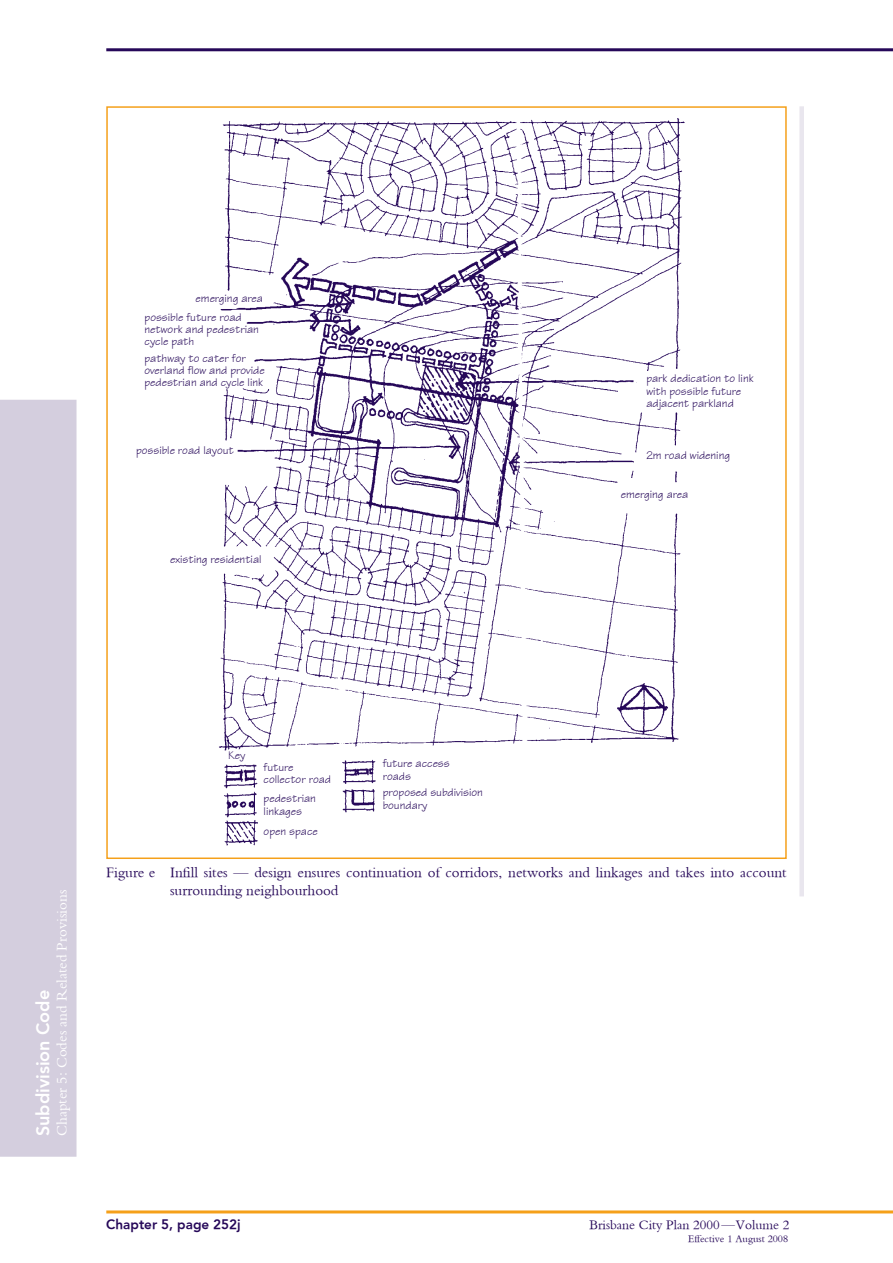
<style>
.page{position:relative;width:893px;height:1263px;background:#fff}
.page>*{position:absolute;margin:0;border:0;box-sizing:border-box;transform-origin:0 0}
.t1{font:800 18px "H Avenir";color:#fff}
.t2{font:15px/18px "Bembo";color:#260859}
.t3{font:15px "Bembo";color:#fff}
.t4{font:13.5px "Bembo";color:#260859}
.t5{font:800 13.5px "H Avenir";color:#260859}
.t6{font:12px/12.3px "Technical Plain";color:#260859}
.t7{font:10.5px "Bembo";color:#260859}
</style>
<div class="page">
<div style="left:0;top:400px;width:77px;height:757px;background:#d4cede"></div>
<hr style="left:106px;top:1210px;width:787px;height:3px;background:#f5a01a">
<hr style="left:106px;top:48px;width:787px;height:3px;background:#260859">
<div style="left:799px;top:106px;width:5px;height:790px;background:#e9e6ee"></div>
<img style="left:219px;top:118px;width:466px;height:728px">
<p class="t6" style="left:145px;top:289px;width:120px;line-height:18.5px;text-indent:51px">emerging area possible future road</p>
<p class="t6" style="left:145px;top:323px;width:116px">network and pedestrian cycle path</p>
<p class="t6" style="left:144px;top:352px;width:122px">pathway to cater for overland flow and provide pedestrian and cycle link</p>
<p class="t6" style="left:136px;top:444px;width:99px">possible road layout</p>
<p class="t6" style="left:170px;top:553px;width:93px">existing residential</p>
<p class="t6" style="left:646px;top:372px;width:109px">park dedication to link with possible future adjacent parkland</p>
<p class="t6" style="left:646px;top:449px;width:85px">2m road widening</p>
<p class="t6" style="left:621px;top:488px;width:69px">emerging area</p>
<p class="t3" style="left:53px;top:1136px;width:248px;rotate:-90deg">Chapter 5: Codes and Related Provisions</p>
<h1 class="t1" style="left:32px;top:1136px;width:148px;rotate:-90deg">Subdivision Code</h1>
<p class="t6" style="left:228px;top:749px;width:19px">Key</p>
<p class="t6" style="left:264px;top:761px;width:69px">future collector road</p>
<p class="t6" style="left:264px;top:792px;width:54px">pedestrian linkages</p>
<p class="t6" style="left:264px;top:824px;width:56px">open space</p>
<p class="t6" style="left:383px;top:757px;width:69px">future access roads</p>
<p class="t6" style="left:383px;top:786px;width:102px">proposed subdivision boundary</p>
<p class="t2" style="left:170px;top:863px;width:618px;text-indent:-64px">Figure e Infill sites — design ensures continuation of corridors, networks and linkages and takes into account surrounding neighbourhood</p>
<p class="t5" style="left:106px;top:1216px;width:136px">Chapter 5, page 252j</p>
<p class="t4" style="left:589px;top:1217px;width:201px">Brisbane City Plan 2000—Volume 2</p>
<p class="t7" style="left:688px;top:1232px;width:102px">Effective 1 August 2008</p>
</div>
